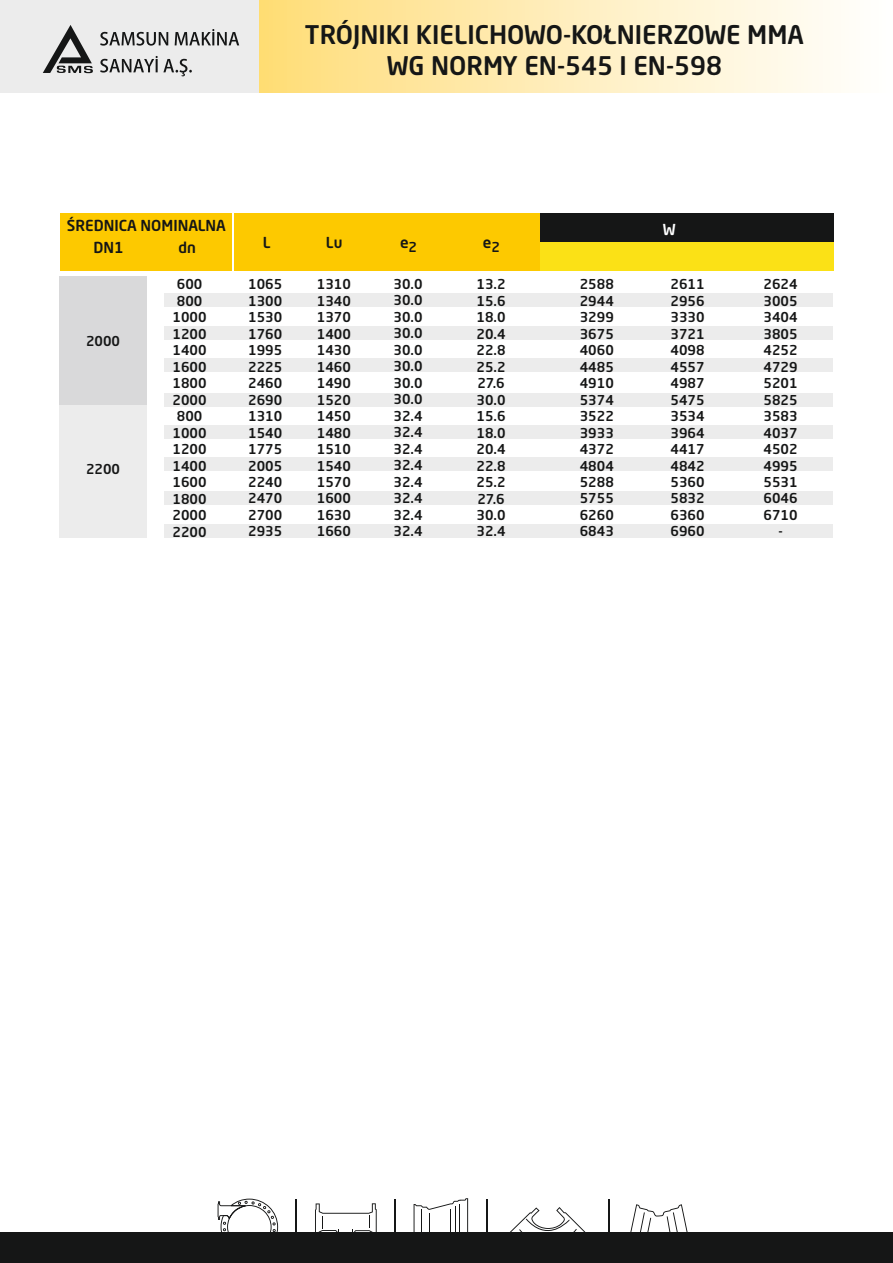
<style>
.page{position:relative;width:893px;height:1263px;background:#fff}
.page>*{position:absolute;margin:0;border:0;box-sizing:border-box;transform-origin:0 0}
.t1{font:500 25.35px/31px "Neo Tech Dacia";color:#151616;text-align:center}
.t2{font:500 15px "Neo Tech Dacia";color:#151616}
.t3{font:500 15px "Neo Tech Dacia";color:#fff}
.t4{font:500 13.5px/16.5px "Neo Tech Dacia";color:#151616;text-align:justify}
</style>
<div class="page">
<div style="left:164px;top:524px;width:669px;height:13px;background:#ececec"></div>
<div style="left:60px;top:404px;width:87px;height:134px;background:#ececec"></div>
<div style="left:234px;top:214px;width:454px;height:57px;background:#fdc900"></div>
<div style="left:60px;top:276px;width:87px;height:128px;background:#d9d9da"></div>
<div style="left:164px;top:294px;width:669px;height:13px;background:#ececec"></div>
<div style="left:60px;top:214px;width:171px;height:57px;background:#fdc900"></div>
<div style="left:541px;top:214px;width:293px;height:57px;background:#151616"></div>
<div style="left:541px;top:243px;width:293px;height:28px;background:#fbe116"></div>
<div style="left:164px;top:326px;width:669px;height:13px;background:#ececec"></div>
<div style="left:164px;top:358px;width:669px;height:13px;background:#ececec"></div>
<div style="left:164px;top:393px;width:669px;height:14px;background:#ececec"></div>
<div style="left:164px;top:425px;width:669px;height:13px;background:#ececec"></div>
<div style="left:164px;top:458px;width:669px;height:13px;background:#ececec"></div>
<div style="left:164px;top:491px;width:669px;height:13px;background:#ececec"></div>
<div style="left:0;top:1233px;width:893px;height:30px;background:#151616"></div>
<hr style="left:394px;top:1199px;width:2px;height:56px;background:#151616">
<hr style="left:486px;top:1199px;width:1px;height:56px;background:#151616">
<hr style="left:608px;top:1199px;width:2px;height:56px;background:#151616">
<hr style="left:295px;top:1199px;width:2px;height:56px;background:#151616">
<svg style="left:315px;top:1203px;width:62px;height:30px"></svg>
<svg style="left:414px;top:1198px;width:54px;height:35px"></svg>
<hr style="left:421px;top:1209px;width:1px;height:36px;background:#151616">
<hr style="left:459px;top:1204px;width:1px;height:46px;background:#151616">
<svg style="left:627px;top:1204px;width:64px;height:29px"></svg>
<svg style="left:505px;top:1207px;width:85px;height:26px"></svg>
<svg style="left:218px;top:1198px;width:60px;height:35px"></svg>
<svg style="left:258px;top:0;width:583px;height:93px;background:#feedb8"></svg>
<div style="left:0;top:0;width:258px;height:93px;background:#ececec"></div>
<svg style="left:100px;top:56px;width:92px;height:20px"></svg>
<svg style="left:100px;top:29px;width:139px;height:17px"></svg>
<svg style="left:43px;top:25px;width:50px;height:48px"></svg>
<h1 class="t1" style="left:305px;top:22px;width:500px">TRÓJNIKI KIELICHOWO-KOŁNIERZOWE MMA<br>WG NORMY EN-545 I EN-598</h1>
<p class="t2" style="left:67px;top:220px;width:160px">ŚREDNICA NOMINALNA</p>
<p class="t2" style="left:178px;top:241px;width:19px">dn</p>
<p class="t2" style="left:263px;top:236px;width:9px">L</p>
<p class="t2" style="left:326px;top:236px;width:18px">Lu</p>
<p class="t2" style="left:483px;top:237px;width:19px">e<sub>2</sub></p>
<p class="t2" style="left:94px;top:241px;width:32px">DN1</p>
<p class="t2" style="left:400px;top:237px;width:19px">e<sub>2</sub></p>
<p class="t3" style="left:663px;top:223px;width:14px">W</p>
<p class="t4" style="left:86px;top:334px;width:36px">2000</p>
<p class="t4" style="left:86px;top:462px;width:36px">2200</p>
<p class="t4" style="left:317px;top:277px;width:36px">1310<br>1340<br>1370<br>1400<br>1430<br>1460<br>1490<br>1520<br>1450<br>1480<br>1510<br>1540<br>1570<br>1600<br>1630<br>1660</p>
<p class="t4" style="left:394px;top:277px;width:31px">30.0<br>30.0<br>30.0<br>30.0<br>30.0<br>30.0<br>30.0<br>30.0<br>32.4<br>32.4<br>32.4<br>32.4<br>32.4<br>32.4<br>32.4<br>32.4</p>
<p class="t4" style="left:477px;top:277px;width:31px">13.2<br>15.6<br>18.0<br>20.4<br>22.8<br>25.2<br>27.6<br>30.0<br>15.6<br>18.0<br>20.4<br>22.8<br>25.2<br>27.6<br>30.0<br>32.4</p>
<p class="t4" style="left:580px;top:277px;width:36px">2588<br>2944<br>3299<br>3675<br>4060<br>4485<br>4910<br>5374<br>3522<br>3933<br>4372<br>4804<br>5288<br>5755<br>6260<br>6843</p>
<p class="t4" style="left:670px;top:277px;width:36px">2611<br>2956<br>3330<br>3721<br>4098<br>4557<br>4987<br>5475<br>3534<br>3964<br>4417<br>4842<br>5360<br>5832<br>6360<br>6960</p>
<p class="t4" style="left:173px;top:277px;width:36px;text-align:center">600<br>800<br>1000<br>1200<br>1400<br>1600<br>1800<br>2000<br>800<br>1000<br>1200<br>1400<br>1600<br>1800<br>2000<br>2200</p>
<p class="t4" style="left:248px;top:277px;width:36px">1065<br>1300<br>1530<br>1760<br>1995<br>2225<br>2460<br>2690<br>1310<br>1540<br>1775<br>2005<br>2240<br>2470<br>2700<br>2935</p>
<p class="t4" style="left:764px;top:277px;width:36px;text-align:center">2624<br>3005<br>3404<br>3805<br>4252<br>4729<br>5201<br>5825<br>3583<br>4037<br>4502<br>4995<br>5531<br>6046<br>6710 -</p>
</div>
